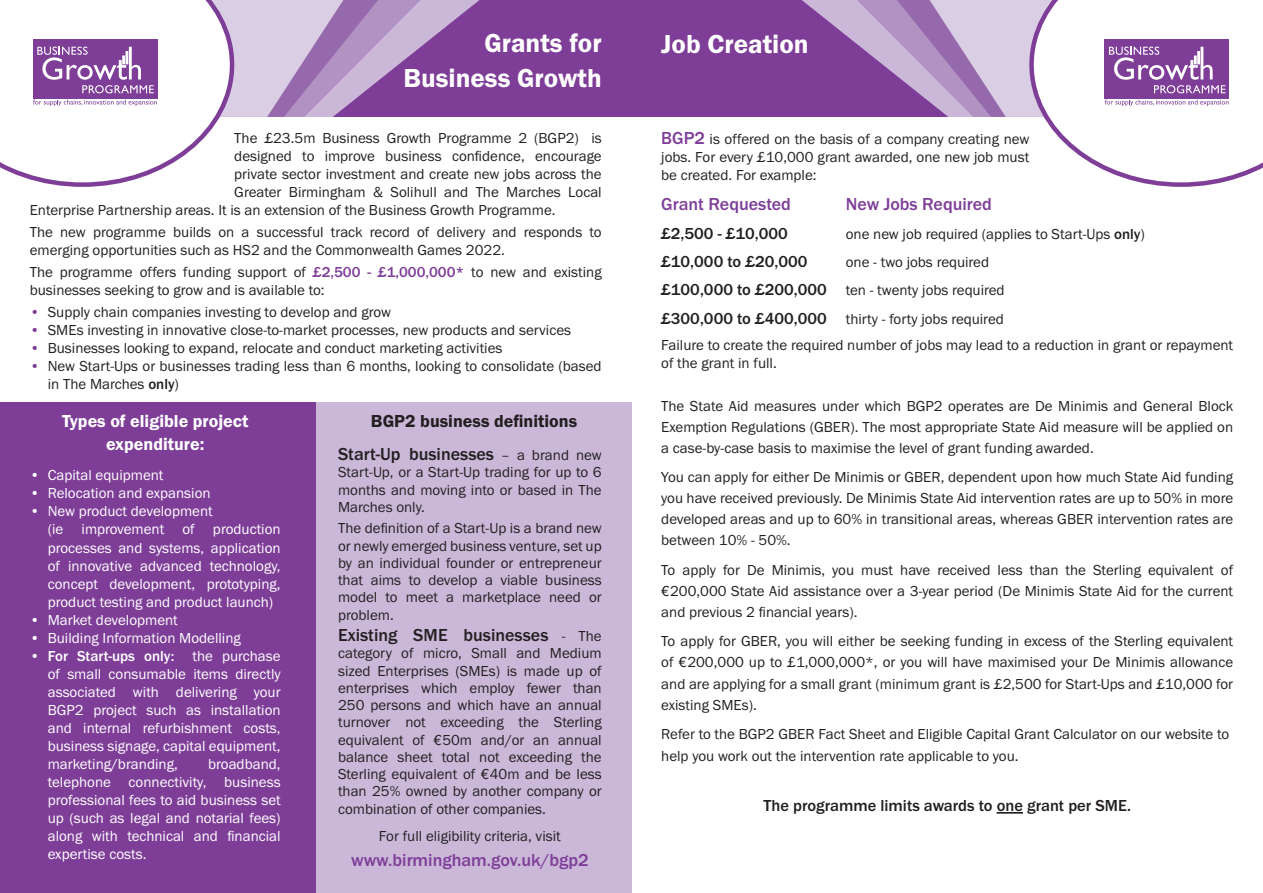
<style>
.page{position:relative;width:1263px;height:893px;background:#fff}
.page>*{position:absolute;margin:0;border:0;box-sizing:border-box;transform-origin:0 0}
.t1{font:27px/34.5px "Franklin Got URWT Dem";color:#fff;text-align:right}
.t2{font:500 18px "Franklin Got URWT";color:#7e3e98}
.t3{font:500 18px "Franklin Got URWT";color:#231f20}
.t4{font:18px/22.5px "Franklin Got URWT Dem";color:#fff;text-align:center}
.t5{font:18px "Franklin Got URWT Dem";color:#231f20}
.t6{font:500 16.5px "Franklin Got URWT";color:#231f20}
.t7{font:15px/21px "Franklin Got URWT Boo";color:#231f20;text-align:justify}
.t8{font:15px/18px "Franklin Got URWT Boo";color:#fff;text-align:justify}
.t9{font:500 15px "Franklin Got URWT";color:#fff}
.s1{font-family:"Franklin Got URWT";font-weight:500;color:#7e3e98}
.s2{color:#7e3e98}
.s3{font-family:"Franklin Got URWT";font-weight:500}
.s4{font-family:"Franklin Got URWT Boo";font-weight:400}
.s5{font-family:"Franklin Got URWT Boo";font-weight:400;font-size:15px}
.s6{font-family:"Franklin Got URWT";font-weight:500;font-size:18px;color:#7e3e98}
.s7{font-family:"Franklin Got URWT";font-weight:500;font-size:16.5px}
</style>
<div class="page">
<div style="left:0;top:402px;width:316px;height:491px;background:#7e3e98"></div>
<div style="left:0;top:0;width:668px;height:117px;background:#7e3e98"></div>
<div style="left:234px;top:0;width:33px;height:117px;background:#dacee5"></div>
<svg style="left:267px;top:0;width:212px;height:117px"></svg>
<div style="left:631px;top:0;width:632px;height:117px;background:#7e3e98"></div>
<div style="left:1006px;top:0;width:23px;height:117px;background:#dacee5"></div>
<svg style="left:802px;top:0;width:204px;height:117px"></svg>
<div style="left:316px;top:402px;width:315px;height:491px;background:#cbb8d9"></div>
<hr style="left:997px;top:812px;width:26px;height:2px;background:#231f20">
<svg style="left:0;top:0;width:234px;height:187px"></svg>
<svg style="left:1029px;top:0;width:234px;height:187px"></svg>
<h1 class="t1" style="left:404px;top:26px;width:200px">Grants for<br>Business Growth</h1>
<p class="t7" style="left:234px;top:127px;width:369px">The £23.5m Business Growth Programme 2 (BGP2) is</p>
<p class="t7" style="left:234px;top:145px;width:369px">designed to improve business confidence, encourage</p>
<p class="t7" style="left:234px;top:163px;width:369px">private sector investment and create new jobs across the</p>
<p class="t7" style="left:234px;top:181px;width:369px">Greater Birmingham &amp; Solihull and The Marches Local</p>
<p class="t7" style="left:30px;top:199px;width:527px">Enterprise Partnership areas. It is an extension of the Business Growth Programme.</p>
<p class="t7" style="left:30px;top:223px;width:573px;line-height:18px">The new programme builds on a successful track record of delivery and responds to emerging opportunities such as HS2 and the Commonwealth Games 2022.</p>
<p class="t7" style="left:30px;top:263px;width:573px;line-height:18px">The programme offers funding support of <span class="s1">£2,500 - £1,000,000*</span> to new and existing businesses seeking to grow and is available to:</p>
<p class="t7" style="left:30px;top:302px;width:363px"><span class="s2">•</span> Supply chain companies investing to develop and grow</p>
<p class="t7" style="left:30px;top:320px;width:543px"><span class="s2">•</span> SMEs investing in innovative close-to-market processes, new products and services</p>
<p class="t7" style="left:30px;top:338px;width:474px"><span class="s2">•</span> Businesses looking to expand, relocate and conduct marketing activities</p>
<p class="t7" style="left:48px;top:357px;width:555px;line-height:18px;text-indent:-18px"><span class="s2">•</span> New Start-Ups or businesses trading less than 6 months, looking to consolidate (based in The Marches <span class="s3">only</span>)</p>
<p class="t4" style="left:62px;top:410px;width:188px">Types of eligible project expenditure:</p>
<p class="t8" style="left:30px;top:467px;width:135px">• Capital equipment</p>
<p class="t8" style="left:30px;top:485px;width:182px">• Relocation and expansion</p>
<p class="t8" style="left:48px;top:503px;width:234px;text-align:left;text-indent:-18px">• New product development<br>(ie improvement of production processes and systems, application of innovative advanced technology, concept development, prototyping, product testing and product launch)</p>
<p class="t8" style="left:30px;top:611px;width:150px">• Market development</p>
<p class="t8" style="left:30px;top:629px;width:213px">• Building Information Modelling</p>
<p class="t9" style="left:30px;top:647px;width:252px"><span class="s4">•</span> For Start-ups only: <span class="s4">the purchase</span></p>
<p class="t8" style="left:48px;top:665px;width:234px">of small consumable items directly associated with delivering your BGP2 project such as installation and internal refurbishment costs, business signage, capital equipment, marketing/branding,</p>
<p class="t8" style="left:48px;top:755px;width:234px;text-indent:160px">broadband, telephone connectivity, business professional fees to aid business set up (such as legal and notarial fees) along with technical and financial expertise costs.</p>
<p class="t5" style="left:371px;top:411px;width:208px">BGP2 business definitions</p>
<p class="t3" style="left:338px;top:444px;width:265px">Start-Up businesses <span class="s5">– a brand new</span></p>
<p class="t7" style="left:338px;top:464px;width:265px;line-height:17.2px">Start-Up, or a Start-Up trading for up to 6 months and moving into or based in The Marches only.</p>
<p class="t7" style="left:338px;top:520px;width:265px;line-height:17.2px">The definition of a Start-Up is a brand new or newly emerged business venture, set up by an individual founder or entrepreneur that aims to develop a viable business model to meet a marketplace need or problem.</p>
<p class="t3" style="left:338px;top:625px;width:265px">Existing SME businesses <span class="s5">- The</span></p>
<p class="t7" style="left:338px;top:645px;width:265px;line-height:17.4px">category of micro, Small and Medium sized Enterprises (SMEs) is made up of enterprises which employ fewer than 250 persons and which have an annual turnover not exceeding the Sterling equivalent of €50m and/or an annual balance sheet total not exceeding the Sterling equivalent of €40m and be less than 25% owned by another company or combination of other companies.</p>
<p class="t7" style="left:379px;top:825px;width:183px">For full eligibility criteria, visit</p>
<p class="t2" style="left:351px;top:850px;width:239px">www.birmingham.gov.uk/bgp2</p>
<h1 class="t1" style="left:661px;top:27px;width:149px">Job Creation</h1>
<p class="t7" style="left:661px;top:130px;width:370px;line-height:18px"><span class="s6">BGP2</span> is offered on the basis of a company creating new jobs. For every £10,000 grant awarded, one new job must be created. For example:</p>
<p class="t2" style="left:661px;top:194px;width:131px">Grant Requested</p>
<p class="t2" style="left:846px;top:194px;width:148px">New Jobs Required</p>
<p class="t6" style="left:661px;top:224px;width:128px">£2,500 - £10,000</p>
<p class="t7" style="left:846px;top:223px;width:301px">one new job required (applies to Start-Ups <span class="s3">only</span>)</p>
<p class="t6" style="left:661px;top:252px;width:148px">£10,000 to £20,000</p>
<p class="t7" style="left:661px;top:248px;width:345px;line-height:28.3px;text-align:left;text-indent:184px">one - two jobs required <span class="s7">£100,000 to £200,000</span> ten - twenty jobs required <span class="s7">£300,000 to £400,000</span> thirty - forty jobs required</p>
<p class="t7" style="left:661px;top:336px;width:573px;line-height:18px">Failure to create the required number of jobs may lead to a reduction in grant or repayment of the grant in full.</p>
<p class="t7" style="left:661px;top:396px;width:573px">The State Aid measures under which BGP2 operates are De Minimis and General Block Exemption Regulations (GBER). The most appropriate State Aid measure will be applied on a case-by-case basis to maximise the level of grant funding awarded.</p>
<p class="t7" style="left:661px;top:467px;width:573px">You can apply for either De Minimis or GBER, dependent upon how much State Aid funding you have received previously. De Minimis State Aid intervention rates are up to 50% in more developed areas and up to 60% in transitional areas, whereas GBER intervention rates are between 10% - 50%.</p>
<p class="t7" style="left:661px;top:560px;width:573px">To apply for De Minimis, you must have received less than the Sterling equivalent of €200,000 State Aid assistance over a 3-year period (De Minimis State Aid for the current and previous 2 financial years).</p>
<p class="t7" style="left:661px;top:631px;width:573px">To apply for GBER, you will either be seeking funding in excess of the Sterling equivalent of €200,000 up to £1,000,000*, or you will have maximised your De Minimis allowance and are applying for a small grant (minimum grant is £2,500 for Start-Ups and £10,000 for existing SMEs).</p>
<p class="t7" style="left:661px;top:723px;width:569px;line-height:21.6px">Refer to the BGP2 GBER Fact Sheet and Eligible Capital Grant Calculator on our website to help you work out the intervention rate applicable to you.</p>
<p class="t6" style="left:763px;top:796px;width:369px">The programme limits awards to one grant per SME.</p>
</div>
